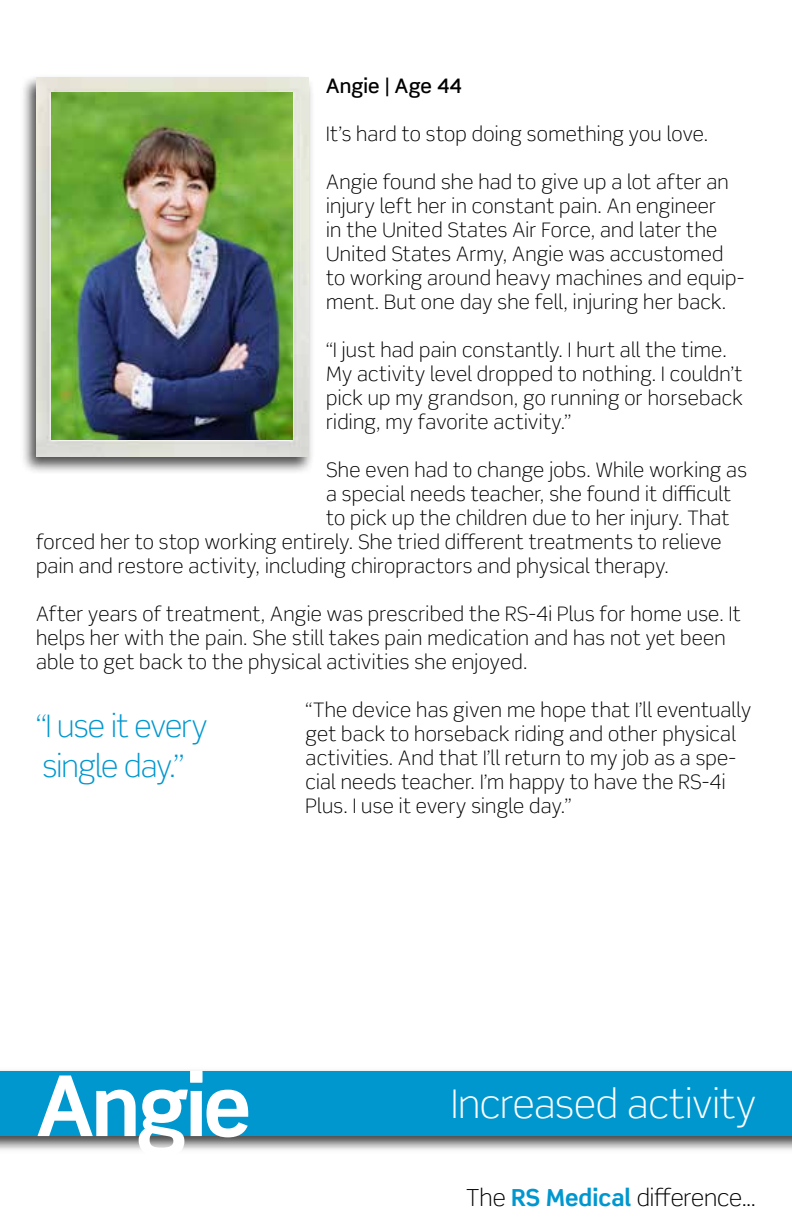
<style>
.page{position:relative;width:792px;height:1224px;background:#fff}
.page>*{position:absolute;margin:0;border:0;box-sizing:border-box;transform-origin:0 0}
.t1{font:700 84px "Scene Pro";letter-spacing:-.04em;color:#fff}
.t2{font:300 39.6px "Scene Pro";color:#fff}
.t3{font:300 31px/40px "Scene Pro";letter-spacing:-.025em;color:#0097cf}
.t4{font:300 23.6px "Scene Pro";color:#000}
.t5{font:300 20px/24px "Scene Pro";letter-spacing:.015em;color:#000}
.t6{font:500 20px "Scene Pro";letter-spacing:.01em;color:#000}
.s1{font-weight:700;color:#0097cf}
</style>
<div class="page">
<div style="left:0;top:1067px;width:792px;height:86px;background:#000;opacity:.75"></div>
<div style="left:0;top:1072px;width:792px;height:64px;background:#0097cf"></div>
<div style="left:20px;top:74px;width:295px;height:402px;background:#000;opacity:.7"></div>
<img style="left:36px;top:78px;width:272px;height:378px">
<img style="left:51px;top:92px;width:241px;height:348px">
<p class="t6" style="left:326px;top:74px;width:137px">Angie | Age 44</p>
<p class="t5" style="left:326px;top:122px;width:384px">It’s hard to stop doing something you love.</p>
<p class="t5" style="left:326px;top:170px;width:420px">Angie found she had to give up a lot after an injury left her in constant pain. An engineer<br>in the United States Air Force, and later the United States Army, Angie was accustomed to working around heavy machines and equip&shy;ment. But one day she fell, injuring her back.</p>
<p class="t5" style="left:326px;top:338px;width:418px">“I just had pain constantly. I hurt all the time.<br>My activity level dropped to nothing. I couldn’t pick up my grandson, go running or horseback riding, my favorite activity.”</p>
<p class="t5" style="left:326px;top:458px;width:422px">She even had to change jobs. While working as</p>
<p class="t5" style="left:326px;top:482px;width:406px">a special needs teacher, she found it difficult</p>
<p class="t5" style="left:326px;top:506px;width:405px">to pick up the children due to her injury. That</p>
<p class="t5" style="left:36px;top:530px;width:687px">forced her to stop working entirely. She tried different treatments to relieve</p>
<p class="t5" style="left:36px;top:554px;width:634px">pain and restore activity, including chiropractors and physical therapy.</p>
<p class="t5" style="left:36px;top:602px;width:706px">After years of treatment, Angie was prescribed the RS-4i Plus for home use. It helps her with the pain. She still takes pain medication and has not yet been able to get back to the physical activities she enjoyed.</p>
<p class="t5" style="left:306px;top:698px;width:447px">“The device has given me hope that I’ll eventually get back to horseback riding and other physical activities. And that I’ll return to my job as a spe&shy;cial needs teacher. I’m happy to have the RS-4i Plus. I use it every single day.”</p>
<h3 class="t3" style="left:36px;top:706px;width:173px">“I use it every single day.”</h3>
<h1 class="t1" style="left:36px;top:1054px;width:217px">Angie</h1>
<h2 class="t2" style="left:451px;top:1080px;width:306px">Increased activity</h2>
<p class="t4" style="left:466px;top:1184px;width:291px">The <span class="s1">RS Medical</span> difference...</p>
</div>
